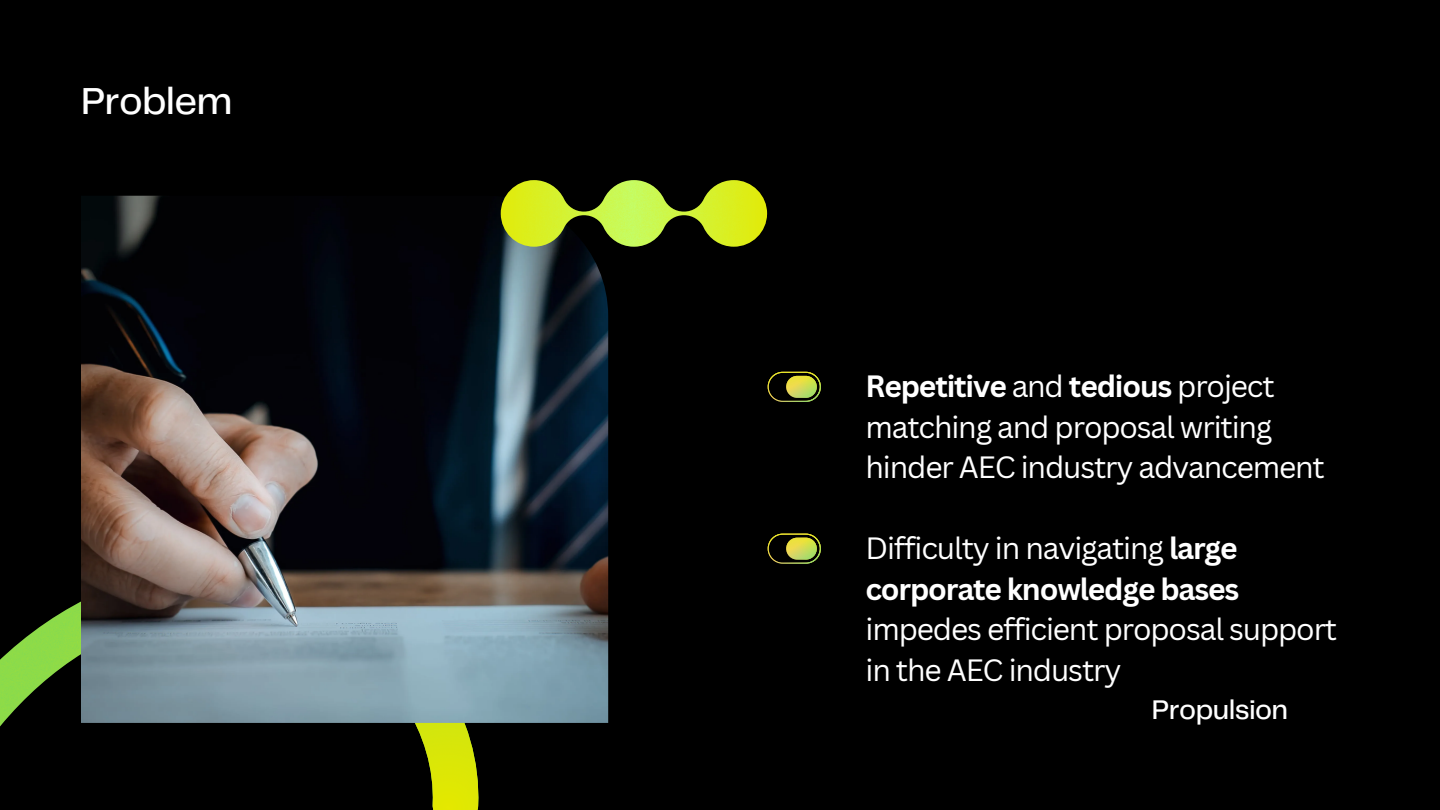
<style>
.page{position:relative;width:1440px;height:810px;background:#000}
.page>*{position:absolute;margin:0;border:0;box-sizing:border-box;transform-origin:0 0}
.t1{font:500 39px "Telegraf";letter-spacing:-.02em;color:#fff}
.t2{font:30px/40.5px "Canva Sans";letter-spacing:-.04em;color:#fff}
.t3{font:500 28px "Telegraf";letter-spacing:-.02em;color:#fff}
.s1{font-weight:700}
</style>
<div class="page">
<svg style="left:768px;top:372px;width:53px;height:30px"></svg>
<svg style="left:768px;top:534px;width:53px;height:30px"></svg>
<svg style="left:0;top:601px;width:478px;height:209px"></svg>
<img style="left:81px;top:196px;width:527px;height:527px">
<svg style="left:501px;top:180px;width:266px;height:67px"></svg>
<p class="t1" style="left:81px;top:85px;width:153px">Problem</p>
<p class="t2" style="left:866px;top:365px;width:461px"><span class="s1">Repetitive</span> and <span class="s1">tedious</span> project matching and proposal writing hinder AEC industry advancement</p>
<p class="t2" style="left:866px;top:527px;width:473px">Difficulty in navigating <span class="s1">large corporate knowledge bases </span>impedes efficient proposal support in the AEC industry</p>
<p class="t3" style="left:1152px;top:698px;width:138px">Propulsion</p>
</div>
